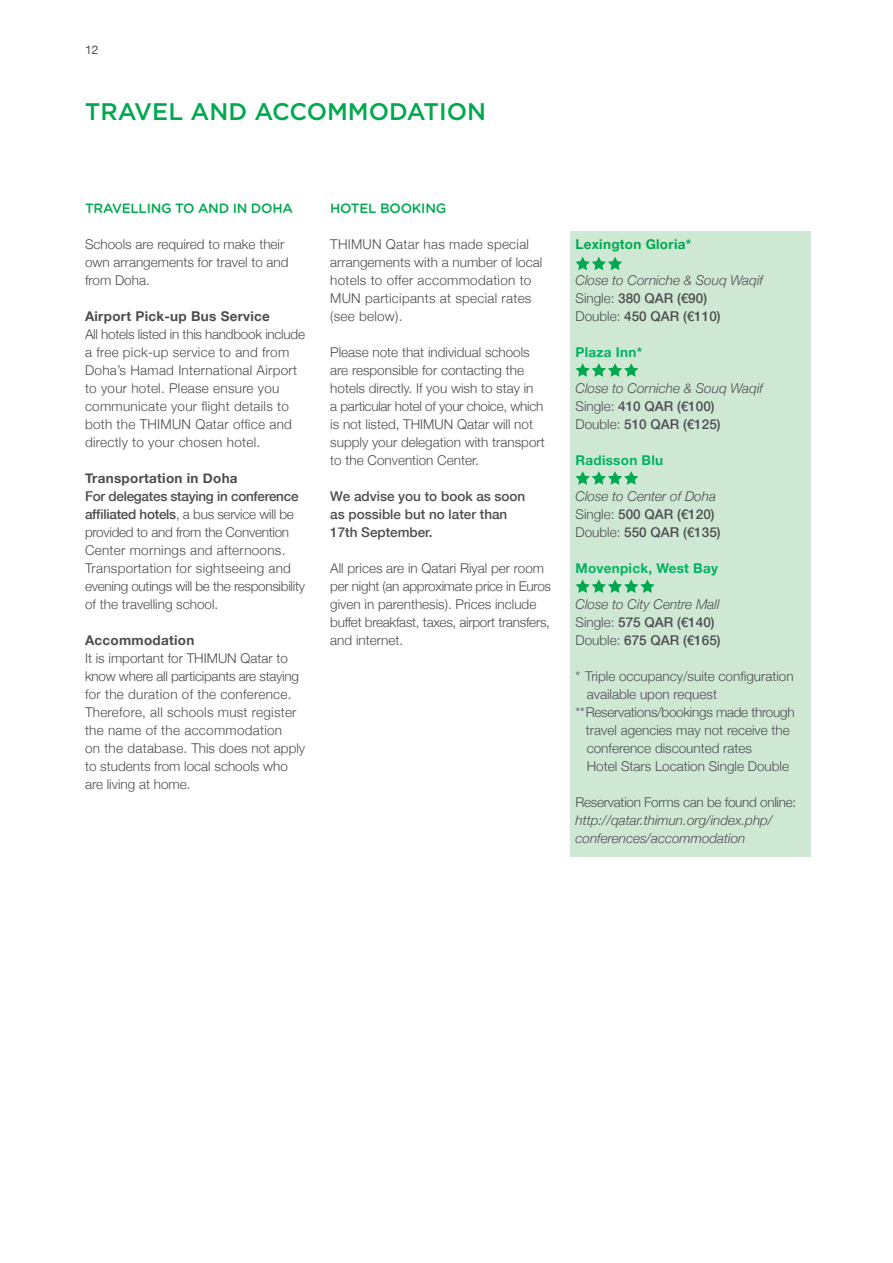
<style>
.page{position:relative;width:893px;height:1263px;background:#fff}
.page>*{position:absolute;margin:0;border:0;box-sizing:border-box;transform-origin:0 0}
.t1{font:500 24px "Gotham";color:#00a94f}
.t2{font:300 13.5px/18px "Helvetica Neue";color:#4d4d4f}
.t3{font:300 13.5px/18px "Helvetica Neue";letter-spacing:-.02em;color:#4d4d4f}
.t4{font:300 13.5px/18px "Helvetica Neue";letter-spacing:.02em;color:#4d4d4f}
.t5{font:italic 300 13.5px/18px "Helvetica Neue";color:#4d4d4f}
.t6{font:500 13.5px/18px "Helvetica Neue";color:#4d4d4f}
.t7{font:700 13.5px "Helvetica Neue";letter-spacing:.02em;color:#4d4d4f}
.t8{font:700 13.5px "Helvetica Neue";letter-spacing:.02em;color:#00b261}
.t9{font:500 13.5px "Gotham Rounded";letter-spacing:-.02em;color:#00a94f}
.t10{font:700 13.5px "Helvetica Neue";letter-spacing:.02em;color:#00a94f}
.t11{font:12px "Helvetica Neue";color:#4d4d4f}
.s1{font-weight:500}
.s2{font-style:normal}
.s3{font-weight:500;font-style:normal}
.s4{font-weight:300;font-style:italic}
.s5{font-weight:300}
</style>
<div class="page">
<div style="left:570px;top:231px;width:240px;height:625px;background:#cfe8d4"></div>
<svg style="left:575px;top:257px;width:47px;height:13px"></svg>
<svg style="left:575px;top:363px;width:63px;height:14px"></svg>
<svg style="left:575px;top:471px;width:63px;height:14px"></svg>
<svg style="left:575px;top:579px;width:80px;height:14px"></svg>
<p class="t11" style="left:85px;top:43px;width:15px">12</p>
<h1 class="t1" style="left:85px;top:96px;width:33px">TRAV</h1>
<h1 class="t1" style="left:152px;top:96px;width:335px">EL AND ACCOMMODATION</h1>
<p class="t9" style="left:85px;top:199px;width:11px">TRA</p>
<p class="t9" style="left:112px;top:199px;width:181px">VELLING TO AN D IN DOHA</p>
<p class="t2" style="left:85px;top:235px;width:205px">Schools are required to make their own arrangements for travel to and from Doha.</p>
<p class="t7" style="left:85px;top:308px;width:187px">Airport Pick-up Bus Service</p>
<p class="t4" style="left:85px;top:325px;width:221px">All hotels listed in this handbook include a free pick-up service to and from Doha’s Hamad International Airport to your hotel. Please ensure you communicate your flight details to both the THIMUN Qatar office and directly to your chosen hotel.</p>
<p class="t7" style="left:85px;top:470px;width:154px">Transportation in Doha</p>
<p class="t3" style="left:85px;top:487px;width:221px"><span class="s1">For delegates staying in conference affiliated hotels</span>, a bus service will be provided to and from the Convention Center mornings and afternoons.<br>Transportation for sightseeing and evening outings will be the responsibility of the travelling school.</p>
<p class="t7" style="left:85px;top:632px;width:111px">Accommodation</p>
<p class="t2" style="left:85px;top:649px;width:222px">It is important for THIMUN Qatar to know where all participants are staying for the duration of the conference.<br>Therefore, all schools must register the name of the accommodation<br>on the database. This does not apply to students from local schools who are living at home.</p>
<p class="t9" style="left:330px;top:199px;width:118px">HOTEL BOOKING</p>
<p class="t4" style="left:330px;top:235px;width:214px">THIMUN Qatar has made special arrangements with a number of local hotels to offer accommodation to<br>MUN participants at special rates (see below).</p>
<p class="t2" style="left:330px;top:343px;width:216px">Please note that individual schools are responsible for contacting the hotels directly. If you wish to stay in<br>a particular hotel of your choice, which is not listed, THIMUN Qatar will not supply your delegation with transport to the Convention Center.</p>
<p class="t6" style="left:330px;top:487px;width:197px">We advise you to book as soon as possible but no later than<br>17th September.</p>
<p class="t3" style="left:330px;top:559px;width:222px">All prices are in Qatari Riyal per room per night (an approximate price in Euros given in parenthesis). Prices include buffet breakfast, taxes, airport transfers, and internet.</p>
<p class="t10" style="left:575px;top:236px;width:117px">Lexington Gloria*</p>
<p class="t5" style="left:575px;top:271px;width:189px">Close to Corniche &amp; Souq Waqif<br><span class="s2">Single:</span> <span class="s3">380 QAR (€90)<br></span><span class="s2">Double:</span> <span class="s3">450 QAR (€110)</span></p>
<p class="t8" style="left:575px;top:344px;width:68px">Plaza Inn*</p>
<p class="t5" style="left:575px;top:379px;width:189px">Close to Corniche &amp; Souq Waqif<br><span class="s2">Single:</span> <span class="s3">410 QAR (€100)<br></span><span class="s2">Double:</span> <span class="s3">510 QAR (€125)</span></p>
<p class="t8" style="left:575px;top:452px;width:89px">Radisson Blu</p>
<p class="t6" style="left:575px;top:487px;width:147px"><span class="s4">Close to Center of Doha<br></span><span class="s5">Single:</span> 500 QAR (€120)<br><span class="s5">Double:</span> 550 QAR (€135)</p>
<p class="t8" style="left:575px;top:560px;width:144px">Movenpick, West Bay</p>
<p class="t6" style="left:575px;top:595px;width:147px"><span class="s4">Close to City Centre Mall<br></span><span class="s5">Single:</span> 575 QAR (€140)<br><span class="s5">Double:</span> 675 QAR (€165)</p>
<p class="t2" style="left:575px;top:667px;width:220px">* Triple occupancy/suite configuration</p>
<p class="t2" style="left:587px;top:685px;width:132px">available upon request</p>
<p class="t3" style="left:575px;top:703px;width:221px">** Reservations/bookings made through</p>
<p class="t2" style="left:586px;top:721px;width:205px">travel agencies may not receive the</p>
<p class="t2" style="left:587px;top:739px;width:167px">conference discounted rates</p>
<p class="t2" style="left:587px;top:757px;width:204px">Hotel Stars Location Single Double</p>
<p class="t3" style="left:575px;top:793px;width:222px">Reservation Forms can be found online:</p>
<p class="t5" style="left:575px;top:811px;width:199px">http://qatar.thimun.org/index.php/ conferences/accommodation</p>
</div>
